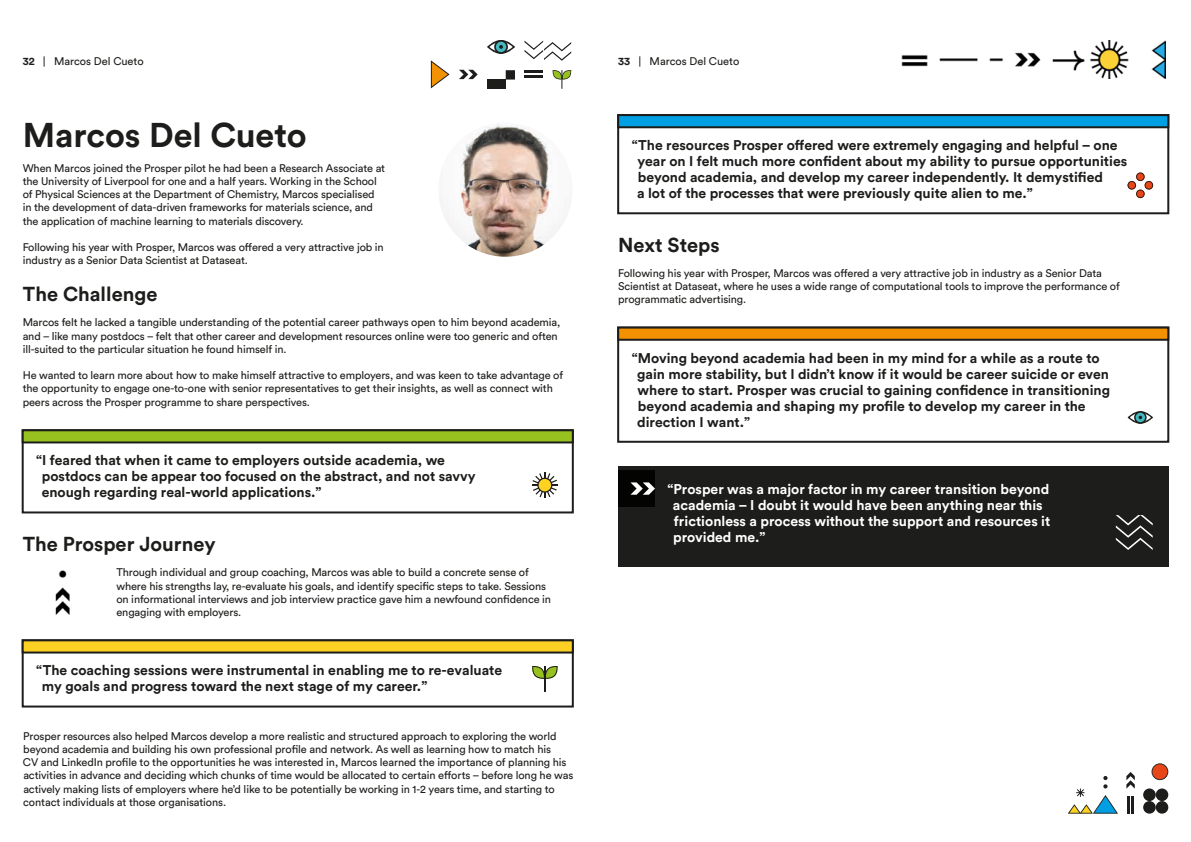
<style>
.page{position:relative;width:1191px;height:842px;background:#fff}
.page>*{position:absolute;margin:0;border:0;box-sizing:border-box;transform-origin:0 0}
.t1{font:700 34px "Circular Std";color:#1d1d1b}
.t2{font:700 20px "Circular Std";color:#1d1d1b}
.t3{font:700 14px/16px "Circular Std";color:#1d1d1b}
.t4{font:700 14px/16px "Circular Std";color:#fff}
.t5{font:11px/13.2px "Circular Std";letter-spacing:-.01em;color:#1d1d1b}
.s1{font-weight:700}
</style>
<div class="page">
<svg style="left:532px;top:666px;width:25px;height:25px"></svg>
<div style="left:22px;top:639px;width:552px;height:68px;border:2px solid #1d1d1b"></div>
<div style="left:23px;top:640px;width:550px;height:12px;background:#fdd124"></div>
<div style="left:22px;top:639px;width:552px;height:14px;border:2px solid #1d1d1b"></div>
<img style="left:55px;top:570px;width:15px;height:45px">
<svg style="left:431px;top:60px;width:18px;height:28px"></svg>
<svg style="left:459px;top:70px;width:18px;height:9px"></svg>
<svg style="left:552px;top:70px;width:19px;height:19px"></svg>
<svg style="left:524px;top:41px;width:47px;height:20px"></svg>
<svg style="left:487px;top:40px;width:28px;height:14px"></svg>
<div style="left:506px;top:70px;width:9px;height:10px;background:#1d1d1b"></div>
<div style="left:487px;top:80px;width:19px;height:9px;background:#1d1d1b"></div>
<div style="left:515px;top:60px;width:28px;height:28px;background:#fff"></div>
<hr style="left:524px;top:75px;width:19px;height:3px;background:#1d1d1b">
<svg style="left:524px;top:71px;width:19px;height:2px"></svg>
<svg style="left:532px;top:472px;width:25px;height:26px"></svg>
<div style="left:22px;top:429px;width:552px;height:84px;border:2px solid #1d1d1b"></div>
<div style="left:23px;top:430px;width:550px;height:12px;background:#96c11f"></div>
<div style="left:22px;top:429px;width:552px;height:14px;border:2px solid #1d1d1b"></div>
<img style="left:438px;top:123px;width:134px;height:134px;border-radius:67px">
<svg style="left:1127px;top:796px;width:6px;height:18px"></svg>
<svg style="left:1126px;top:772px;width:8px;height:17px"></svg>
<svg style="left:1151px;top:763px;width:17px;height:17px"></svg>
<div style="left:1143px;top:788px;width:12px;height:13px;background:#1d1d1b;border-radius:50%"></div>
<div style="left:1155px;top:788px;width:13px;height:13px;background:#1d1d1b;border-radius:50%"></div>
<div style="left:1143px;top:801px;width:12px;height:13px;background:#1d1d1b;border-radius:50%"></div>
<div style="left:1155px;top:801px;width:13px;height:13px;background:#1d1d1b;border-radius:50%"></div>
<svg style="left:1068px;top:776px;width:50px;height:38px"></svg>
<img style="left:901px;top:41px;width:264px;height:37px">
<svg style="left:1127px;top:172px;width:26px;height:26px"></svg>
<div style="left:617px;top:114px;width:552px;height:100px;border:2px solid #1d1d1b"></div>
<div style="left:618px;top:115px;width:550px;height:12px;background:#009fe3"></div>
<div style="left:617px;top:114px;width:552px;height:14px;border:2px solid #1d1d1b"></div>
<svg style="left:1127px;top:411px;width:26px;height:13px"></svg>
<div style="left:617px;top:327px;width:552px;height:116px;border:2px solid #1d1d1b"></div>
<div style="left:618px;top:328px;width:550px;height:12px;background:#f39200"></div>
<div style="left:617px;top:327px;width:552px;height:14px;border:2px solid #1d1d1b"></div>
<div style="left:618px;top:466px;width:550px;height:100px;background:#1d1d1b"></div>
<div style="left:618px;top:470px;width:37px;height:37px;background:#030302"></div>
<svg style="left:630px;top:482px;width:25px;height:13px"></svg>
<svg style="left:1115px;top:515px;width:37px;height:35px"></svg>
<p class="t5" style="left:23px;top:55px;width:122px"><span class="s1">32</span> | Marcos Del Cueto</p>
<p class="t5" style="left:618px;top:55px;width:123px"><span class="s1">33</span> | Marcos Del Cueto</p>
<h1 class="t1" style="left:23px;top:113px;width:286px">Marcos Del Cueto</h1>
<p class="t5" style="left:23px;top:161px;width:364px">When Marcos joined the Prosper pilot he had been a Research Associate at the University of Liverpool for one and a half years. Working in the School of Physical Sciences at the Department of Chemistry, Marcos specialised in the development of data-driven frameworks for materials science, and the application of machine learning to materials discovery.</p>
<p class="t5" style="left:23px;top:240px;width:362px">Following his year with Prosper, Marcos was offered a very attractive job in industry as a Senior Data Scientist at Dataseat.</p>
<h2 class="t2" style="left:23px;top:281px;width:136px">The Challenge</h2>
<p class="t5" style="left:23px;top:316px;width:539px">Marcos felt he lacked a tangible understanding of the potential career pathways open to him beyond academia, and – like many postdocs – felt that other career and development resources online were too generic and often ill-suited to the particular situation he found himself in.</p>
<p class="t5" style="left:23px;top:369px;width:542px">He wanted to learn more about how to make himself attractive to employers, and was keen to take advantage of the opportunity to engage one-to-one with senior representatives to get their insights, as well as connect with peers across the Prosper programme to share perspectives.</p>
<p class="t3" style="left:42px;top:452px;width:435px;text-indent:-5px">“I feared that when it came to employers outside academia, we postdocs can be appear too focused on the abstract, and not savvy enough regarding real-world applications.”</p>
<h2 class="t2" style="left:23px;top:531px;width:194px">The Prosper Journey</h2>
<p class="t5" style="left:116px;top:566px;width:436px">Through individual and group coaching, Marcos was able to build a concrete sense of where his strengths lay, re-evaluate his goals, and identify specific steps to take. Sessions on informational interviews and job interview practice gave him a newfound confidence in engaging with employers.</p>
<p class="t3" style="left:42px;top:662px;width:462px;text-indent:-6px">“The coaching sessions were instrumental in enabling me to re-evaluate my goals and progress toward the next stage of my career.”</p>
<p class="t5" style="left:23px;top:729px;width:552px">Prosper resources also helped Marcos develop a more realistic and structured approach to exploring the world beyond academia and building his own professional profile and network. As well as learning how to match his<br>CV and LinkedIn profile to the opportunities he was interested in, Marcos learned the importance of planning his activities in advance and deciding which chunks of time would be allocated to certain efforts – before long he was actively making lists of employers where he’d like to be potentially be working in 1-2 years time, and starting to contact individuals at those organisations.</p>
<p class="t3" style="left:637px;top:137px;width:492px;text-indent:-5px">“The resources Prosper offered were extremely engaging and helpful – one year on I felt much more confident about my ability to pursue opportunities beyond academia, and develop my career independently. It demystified<br>a lot of the processes that were previously quite alien to me.”</p>
<h2 class="t2" style="left:618px;top:232px;width:103px">Next Steps</h2>
<p class="t5" style="left:618px;top:266px;width:503px">Following his year with Prosper, Marcos was offered a very attractive job in industry as a Senior Data<br>Scientist at Dataseat, where he uses a wide range of computational tools to improve the performance of programmatic advertising.</p>
<p class="t3" style="left:637px;top:349px;width:474px;text-indent:-5px">“Moving beyond academia had been in my mind for a while as a route to gain more stability, but I didn’t know if it would be career suicide or even where to start. Prosper was crucial to gaining confidence in transitioning beyond academia and shaping my profile to develop my career in the direction I want.”</p>
<p class="t4" style="left:673px;top:481px;width:379px;text-indent:-5px">“Prosper was a major factor in my career transition beyond academia – I doubt it would have been anything near this frictionless a process without the support and resources it provided me.”</p>
</div>
